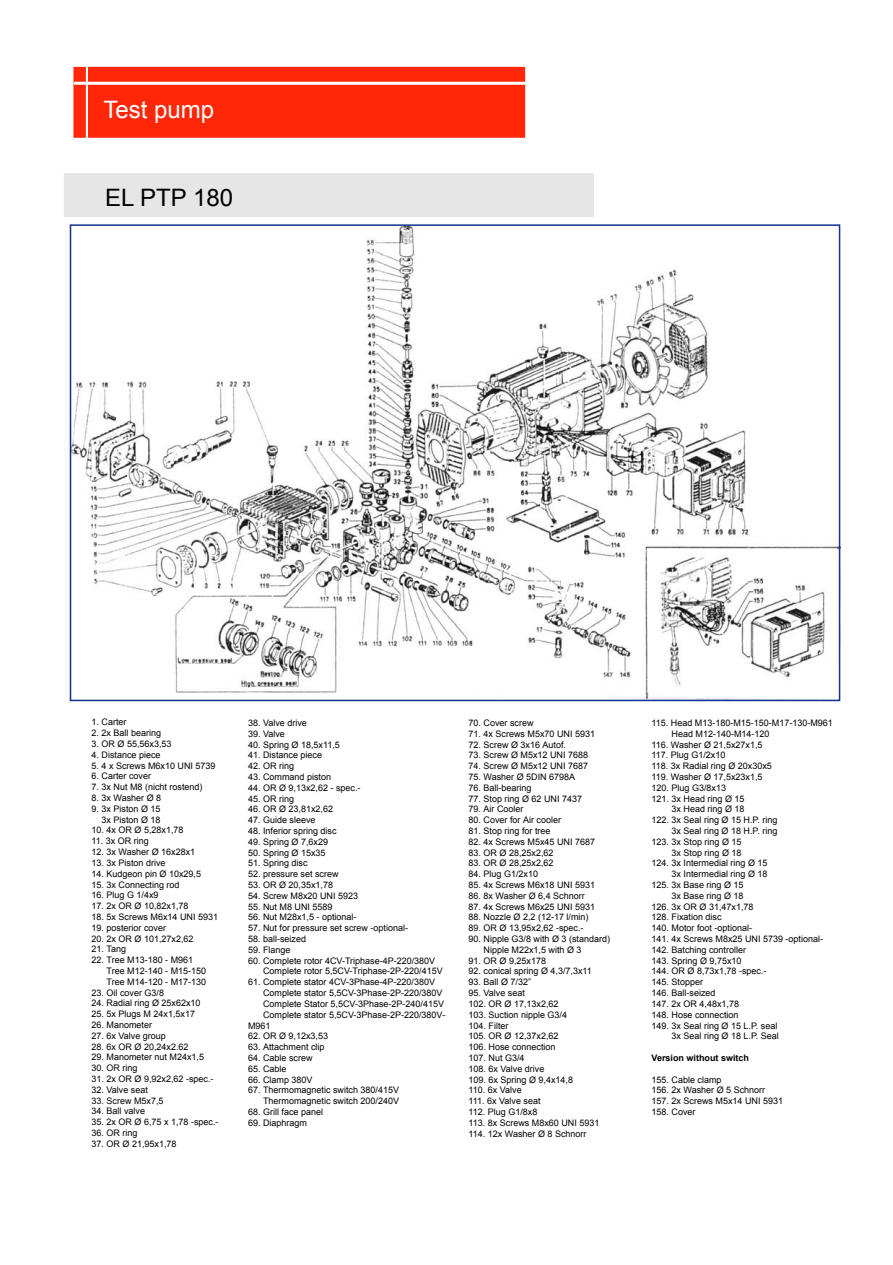
<style>
.page{position:relative;width:893px;height:1265px;background:#fff}
.page>*{position:absolute;margin:0;border:0;box-sizing:border-box;transform-origin:0 0}
.t1{font:24px "Arial";color:#fff}
.t2{font:24px "Arial";color:#000}
.t3{font:9px/10.8px "Arial";color:#000}
.t4{font:700 9px "Arial";color:#000}
</style>
<div class="page">
<div style="left:64px;top:173px;width:530px;height:44px;background:#e6e6e6"></div>
<svg style="left:73px;top:66px;width:453px;height:72px;background:#ff3417"></svg>
<img style="left:73px;top:227px;width:764px;height:471px">
<div style="left:70px;top:224px;width:770px;height:477px;border:2px solid #0e3192"></div>
<h1 class="t1" style="left:104px;top:94px;width:112px">Test pump</h1>
<h1 class="t2" style="left:105px;top:182px;width:130px">EL PTP 180</h1>
<p class="t3" style="left:92px;top:716px;width:37px">1. Carter</p>
<p class="t3" style="left:92px;top:727px;width:71px">2. 2x Ball bearing</p>
<p class="t3" style="left:92px;top:738px;width:82px">3. OR Ø 55,56x3,53</p>
<p class="t3" style="left:92px;top:749px;width:71px">4. Distance piece</p>
<p class="t3" style="left:92px;top:760px;width:126px">5. 4 x Screws M6x10 UNI 5739</p>
<p class="t3" style="left:92px;top:770px;width:61px">6. Carter cover</p>
<p class="t3" style="left:92px;top:781px;width:113px">7. 3x Nut M8 (nicht rostend)</p>
<p class="t3" style="left:92px;top:792px;width:71px">8. 3x Washer Ø 8</p>
<p class="t3" style="left:92px;top:803px;width:71px;text-align:right">9. 3x Piston Ø 15<br>3x Piston Ø 18</p>
<p class="t3" style="left:92px;top:824px;width:94px">10. 4x OR Ø 5,28x1,78</p>
<p class="t3" style="left:92px;top:835px;width:59px">11. 3x OR ring</p>
<p class="t3" style="left:92px;top:846px;width:105px">12. 3x Washer Ø 16x28x1</p>
<p class="t3" style="left:92px;top:857px;width:76px">13. 3x Piston drive</p>
<p class="t3" style="left:92px;top:868px;width:111px">14. Kudgeon pin Ø 10x29,5</p>
<p class="t3" style="left:92px;top:878px;width:90px">15. 3x Connecting rod</p>
<p class="t3" style="left:92px;top:889px;width:69px">16. Plug G 1/4x9</p>
<p class="t3" style="left:92px;top:900px;width:99px">17. 2x OR Ø 10,82x1,78</p>
<p class="t3" style="left:92px;top:911px;width:128px">18. 5x Screws M6x14 UNI 5931</p>
<p class="t3" style="left:92px;top:922px;width:76px">19. posterior cover</p>
<p class="t3" style="left:92px;top:932px;width:104px">20. 2x OR Ø 101,27x2,62</p>
<p class="t3" style="left:92px;top:943px;width:36px">21. Tang</p>
<p class="t3" style="left:107px;top:954px;width:101px;text-indent:-15px">22. Tree M13-180 - M961<br>Tree M12-140 - M15-150<br>Tree M14-120 - M17-130</p>
<p class="t3" style="left:92px;top:986px;width:74px">23. Oil cover G3/8</p>
<p class="t3" style="left:92px;top:997px;width:111px">24. Radial ring Ø 25x62x10</p>
<p class="t3" style="left:92px;top:1008px;width:105px">25. 5x Plugs M 24x1,5x17</p>
<p class="t3" style="left:92px;top:1019px;width:62px">26. Manometer</p>
<p class="t3" style="left:92px;top:1030px;width:76px">27. 6x Valve group</p>
<p class="t3" style="left:92px;top:1040px;width:99px">28. 6x OR Ø 20,24x2.62</p>
<p class="t3" style="left:92px;top:1051px;width:114px">29. Manometer nut M24x1,5</p>
<p class="t3" style="left:92px;top:1062px;width:48px">30. OR ring</p>
<p class="t3" style="left:92px;top:1073px;width:124px">31. 2x OR Ø 9,92x2,62 -spec.-</p>
<p class="t3" style="left:92px;top:1084px;width:58px">32. Valve seat</p>
<p class="t3" style="left:92px;top:1094px;width:74px">33. Screw M5x7,5</p>
<p class="t3" style="left:92px;top:1105px;width:55px">34. Ball valve</p>
<p class="t3" style="left:92px;top:1116px;width:129px">35. 2x OR Ø 6,75 x 1,78 -spec.-</p>
<p class="t3" style="left:92px;top:1127px;width:48px">36. OR ring</p>
<p class="t3" style="left:92px;top:1138px;width:87px">37. OR Ø 21,95x1,78</p>
<p class="t3" style="left:248px;top:717px;width:60px">38. Valve drive</p>
<p class="t3" style="left:248px;top:728px;width:38px">39. Valve</p>
<p class="t3" style="left:248px;top:739px;width:93px">40. Spring Ø 18,5x11,5</p>
<p class="t3" style="left:248px;top:749px;width:76px">41. Distance piece</p>
<p class="t3" style="left:248px;top:760px;width:48px">42. OR ring</p>
<p class="t3" style="left:248px;top:771px;width:85px">43. Command piston</p>
<p class="t3" style="left:248px;top:782px;width:114px">44. OR Ø 9,13x2,62 - spec.-</p>
<p class="t3" style="left:248px;top:793px;width:48px">45. OR ring</p>
<p class="t3" style="left:248px;top:803px;width:87px">46. OR Ø 23,81x2,62</p>
<p class="t3" style="left:248px;top:814px;width:69px">47. Guide sleeve</p>
<p class="t3" style="left:248px;top:825px;width:90px">48. Inferior spring disc</p>
<p class="t3" style="left:248px;top:836px;width:82px">49. Spring Ø 7,6x29</p>
<p class="t3" style="left:248px;top:847px;width:79px">50. Spring Ø 15x35</p>
<p class="t3" style="left:248px;top:857px;width:61px">51. Spring disc</p>
<p class="t3" style="left:248px;top:868px;width:92px">52. pressure set screw</p>
<p class="t3" style="left:248px;top:879px;width:87px">53. OR Ø 20,35x1,78</p>
<p class="t3" style="left:248px;top:890px;width:112px">54. Screw M8x20 UNI 5923</p>
<p class="t3" style="left:248px;top:901px;width:86px">55. Nut M8 UNI 5589</p>
<p class="t3" style="left:248px;top:911px;width:110px">56. Nut M28x1,5 - optional-</p>
<p class="t3" style="left:248px;top:922px;width:162px">57. Nut for pressure set screw -optional-</p>
<p class="t3" style="left:248px;top:933px;width:60px">58. ball-seized</p>
<p class="t3" style="left:248px;top:944px;width:44px">59. Flange</p>
<p class="t3" style="left:263px;top:955px;width:181px;text-indent:-15px">60. Complete rotor 4CV-Triphase-4P-220/380V<br>Complete rotor 5,5CV-Triphase-2P-220/415V</p>
<p class="t3" style="left:248px;top:976px;width:189px">61. Complete stator 4CV-3Phase-4P-220/380V</p>
<p class="t3" style="left:263px;top:987px;width:181px">Complete stator 5,5CV-3Phase-2P-220/380V</p>
<p class="t3" style="left:263px;top:998px;width:183px">Complete Stator 5,5CV-3Phase-2P-240/415V</p>
<p class="t3" style="left:263px;top:1009px;width:184px">Complete stator 5,5CV-3Phase-2P-220/380V-</p>
<p class="t3" style="left:248px;top:1019px;width:24px">M961</p>
<p class="t3" style="left:248px;top:1030px;width:82px">62. OR Ø 9,12x3,53</p>
<p class="t3" style="left:248px;top:1041px;width:78px">63. Attachment clip</p>
<p class="t3" style="left:248px;top:1052px;width:66px">64. Cable screw</p>
<p class="t3" style="left:248px;top:1063px;width:40px">65. Cable</p>
<p class="t3" style="left:248px;top:1073px;width:66px">66. Clamp 380V</p>
<p class="t3" style="left:248px;top:1084px;width:153px;text-align:right">67. Thermomagnetic switch 380/415V<br>Thermomagnetic switch 200/240V</p>
<p class="t3" style="left:248px;top:1106px;width:77px">68. Grill face panel</p>
<p class="t3" style="left:248px;top:1117px;width:61px">69. Diaphragm</p>
<p class="t3" style="left:468px;top:717px;width:67px">70. Cover screw</p>
<p class="t3" style="left:468px;top:728px;width:128px">71. 4x Screws M5x70 UNI 5931</p>
<p class="t3" style="left:468px;top:739px;width:99px">72. Screw Ø 3x16 Autof.</p>
<p class="t3" style="left:468px;top:749px;width:121px">73. Screw Ø M5x12 UNI 7688</p>
<p class="t3" style="left:468px;top:760px;width:121px">74. Screw Ø M5x12 UNI 7687</p>
<p class="t3" style="left:468px;top:771px;width:108px">75. Washer Ø 5DIN 6798A</p>
<p class="t3" style="left:469px;top:782px;width:65px">76. Ball-bearing</p>
<p class="t3" style="left:469px;top:793px;width:115px">77. Stop ring Ø 62 UNI 7437</p>
<p class="t3" style="left:469px;top:803px;width:57px">79. Air Cooler</p>
<p class="t3" style="left:469px;top:814px;width:94px">80. Cover for Air cooler</p>
<p class="t3" style="left:469px;top:825px;width:84px">81. Stop ring for tree</p>
<p class="t3" style="left:469px;top:836px;width:128px">82. 4x Screws M5x45 UNI 7687</p>
<p class="t3" style="left:469px;top:847px;width:87px">83. OR Ø 28,25x2,62</p>
<p class="t3" style="left:469px;top:857px;width:87px">83. OR Ø 28,25x2,62</p>
<p class="t3" style="left:469px;top:868px;width:71px">84. Plug G1/2x10</p>
<p class="t3" style="left:469px;top:879px;width:128px">85. 4x Screws M6x18 UNI 5931</p>
<p class="t3" style="left:469px;top:890px;width:118px">86. 8x Washer Ø 6,4 Schnorr</p>
<p class="t3" style="left:469px;top:901px;width:128px">87. 4x Screws M6x25 UNI 5931</p>
<p class="t3" style="left:469px;top:911px;width:122px">88. Nozzle Ø 2,2 (12-17 l/min)</p>
<p class="t3" style="left:469px;top:922px;width:117px">89. OR Ø 13,95x2,62 -spec.-</p>
<p class="t3" style="left:484px;top:933px;width:128px;text-indent:-15px">90. Nipple G3/8 with Ø 3 (standard)<br>Nipple M22x1,5 with Ø 3</p>
<p class="t3" style="left:469px;top:955px;width:79px">91. OR Ø 9,25x178</p>
<p class="t3" style="left:469px;top:965px;width:125px">92. conical spring Ø 4,3/7,3x11</p>
<p class="t3" style="left:469px;top:976px;width:64px">93. Ball Ø 7/32”</p>
<p class="t3" style="left:469px;top:987px;width:132px">95. Valve seat<br>102. OR Ø 17,13x2,62<br>103. Suction nipple G3/4<br>104. Filter<br>105. OR Ø 12,37x2,62<br>106. Hose connection<br>107. Nut G3/4<br>108. 6x Valve drive<br>109. 6x Spring Ø 9,4x14,8<br>110. 6x Valve<br>111. 6x Valve seat<br>112. Plug G1/8x8<br>113. 8x Screws M8x60 UNI 5931<br>114. 12x Washer Ø 8 Schnorr</p>
<p class="t3" style="left:651px;top:717px;width:183px">115. Head M13-180-M15-150-M17-130-M961</p>
<p class="t3" style="left:672px;top:728px;width:100px">Head M12-140-M14-120</p>
<p class="t3" style="left:651px;top:739px;width:113px">116. Washer Ø 21,5x27x1,5</p>
<p class="t3" style="left:651px;top:749px;width:75px">117. Plug G1/2x10</p>
<p class="t3" style="left:651px;top:760px;width:122px">118. 3x Radial ring Ø 20x30x5</p>
<p class="t3" style="left:651px;top:771px;width:113px">119. Washer Ø 17,5x23x1,5</p>
<p class="t3" style="left:651px;top:782px;width:76px">120. Plug G3/8x13</p>
<p class="t3" style="left:651px;top:793px;width:95px">121. 3x Head ring Ø 15</p>
<p class="t3" style="left:672px;top:803px;width:75px">3x Head ring Ø 18</p>
<p class="t3" style="left:651px;top:814px;width:127px">122. 3x Seal ring Ø 15 H.P. ring</p>
<p class="t3" style="left:672px;top:825px;width:107px">3x Seal ring Ø 18 H.P. ring</p>
<p class="t3" style="left:651px;top:836px;width:92px">123. 3x Stop ring Ø 15</p>
<p class="t3" style="left:672px;top:847px;width:72px">3x Stop ring Ø 18</p>
<p class="t3" style="left:651px;top:857px;width:118px">124. 3x Intermedial ring Ø 15</p>
<p class="t3" style="left:672px;top:868px;width:98px">3x Intermedial ring Ø 18</p>
<p class="t3" style="left:651px;top:879px;width:94px">125. 3x Base ring Ø 15</p>
<p class="t3" style="left:672px;top:890px;width:74px">3x Base ring Ø 18</p>
<p class="t3" style="left:651px;top:901px;width:104px">126. 3x OR Ø 31,47x1,78</p>
<p class="t3" style="left:651px;top:911px;width:72px">128. Fixation disc</p>
<p class="t3" style="left:651px;top:922px;width:102px">140. Motor foot -optional-</p>
<p class="t3" style="left:651px;top:933px;width:173px">141. 4x Screws M8x25 UNI 5739 -optional-</p>
<p class="t3" style="left:651px;top:944px;width:96px">142. Batching controller</p>
<p class="t3" style="left:651px;top:955px;width:92px">143. Spring Ø 9,75x10</p>
<p class="t3" style="left:651px;top:965px;width:117px">144. OR Ø 8,73x1,78 -spec.-</p>
<p class="t3" style="left:651px;top:976px;width:53px">145. Stopper</p>
<p class="t3" style="left:651px;top:987px;width:66px">146. Ball-seized</p>
<p class="t3" style="left:651px;top:998px;width:89px">147. 2x OR 4,48x1,78</p>
<p class="t3" style="left:651px;top:1009px;width:89px">148. Hose connection</p>
<p class="t3" style="left:651px;top:1019px;width:127px">149. 3x Seal ring Ø 15 L.P. seal</p>
<p class="t3" style="left:672px;top:1030px;width:109px">3x Seal ring Ø 18 L.P. Seal</p>
<p class="t4" style="left:651px;top:1051px;width:99px">Version without switch</p>
<p class="t3" style="left:651px;top:1073px;width:133px">155. Cable clamp<br>156. 2x Washer Ø 5 Schnorr<br>157. 2x Screws M5x14 UNI 5931<br>158. Cover</p>
</div>
